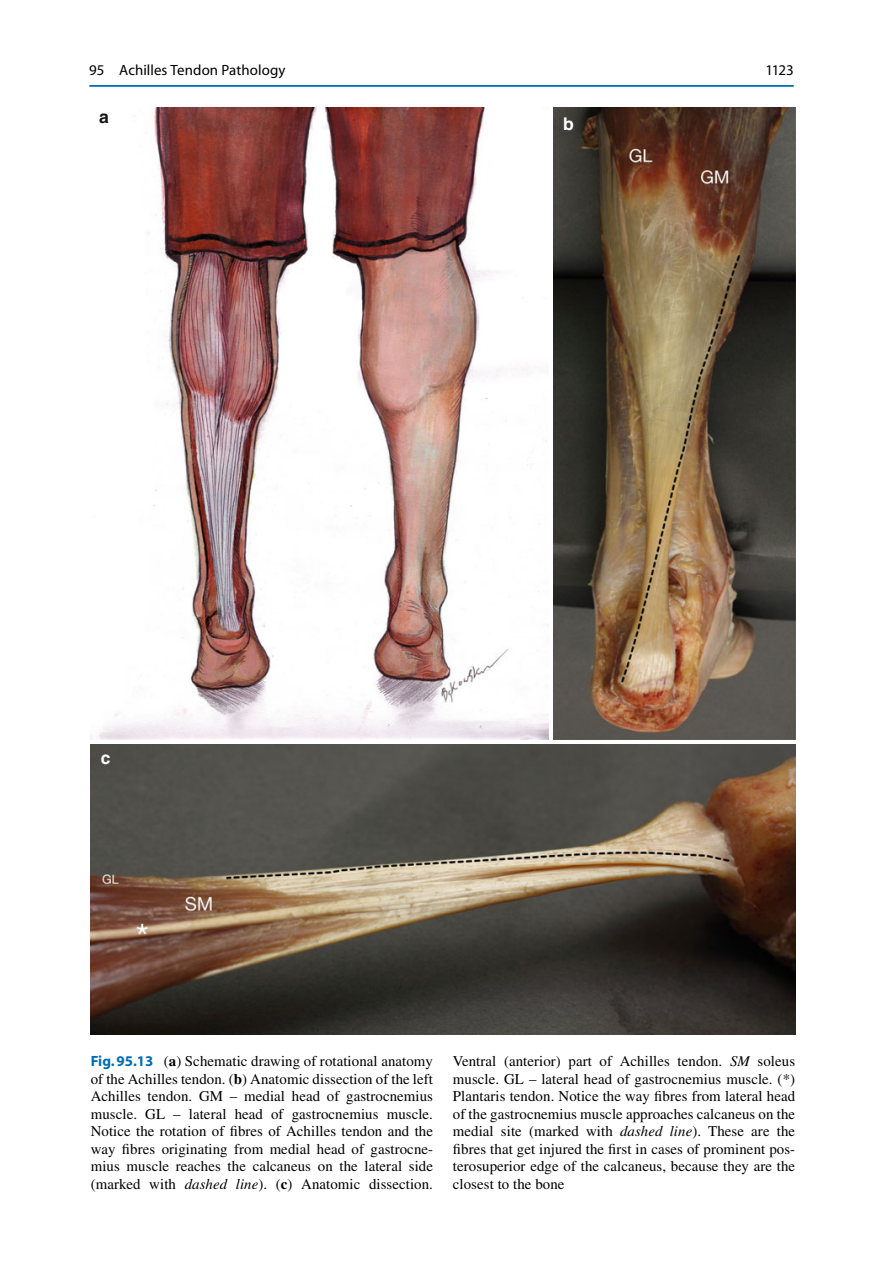
<style>
.page{position:relative;width:883px;height:1261px;background:#fff}
.page>*{position:absolute;margin:0;border:0;box-sizing:border-box;transform-origin:0 0}
.t1{font:700 17.5px "Wlljht Helvetica";color:#fff}
.t2{font:700 17.5px "Wlljht Helvetica";color:#131413}
.t3{font:14.88px/17.5px "Lkvltj Times";letter-spacing:.005em;color:#000;text-align:justify}
.t4{font:14.88px "Jrbjrx Myriad";letter-spacing:.005em;color:#000}
.s1{font-family:"Jbjghs Myriad";font-weight:700;color:#006db6}
.s2{font-family:"Typphl Times";font-weight:700}
.s3{font-family:"Kbfhrt Times";font-style:italic}
</style>
<div class="page">
<img style="left:91px;top:107px;width:457px;height:632px">
<img style="left:553px;top:107px;width:242px;height:632px">
<img style="left:91px;top:744px;width:704px;height:290px">
<hr style="left:89px;top:85px;width:705px;height:2px;background:#006db6">
<p class="t4" style="left:89px;top:64px;width:198px">95 Achilles Tendon Pathology</p>
<p class="t2" style="left:99px;top:106px;width:11px">a</p>
<p class="t1" style="left:101px;top:746px;width:11px">c</p>
<p class="t1" style="left:563px;top:113px;width:12px">b</p>
<p class="t4" style="left:765px;top:64px;width:30px">1123</p>
<p class="t3" style="left:91px;top:1053px;width:344px"><span class="s1">Fig. 95.13</span> ( <span class="s2">a</span> ) Schematic drawing of rotational anatomy of the Achilles tendon. ( <span class="s2">b</span> ) Anatomic dissection of the left Achilles tendon. GM – medial head of gastrocnemius muscle. GL – lateral head of gastrocnemius muscle.<br>Notice the rotation of fibres of Achilles tendon and the way fibres originating from medial head of gastrocne&shy;mius muscle reaches the calcaneus on the lateral side (marked with <span class="s3">dashed line</span> ). ( <span class="s2">c</span> ) Anatomic dissection.</p>
<p class="t3" style="left:453px;top:1053px;width:344px">Ventral (anterior) part of Achilles tendon. <span class="s3">SM</span> soleus muscle. GL – lateral head of gastrocnemius muscle. (*)<br>Plantaris tendon. Notice the way fibres from lateral head of the gastrocnemius muscle approaches calcaneus on the medial site (marked with <span class="s3">dashed line</span> ). These are the fibres that get injured the first in cases of prominent pos&shy;terosuperior edge of the calcaneus, because they are the closest to the bone</p>
</div>
